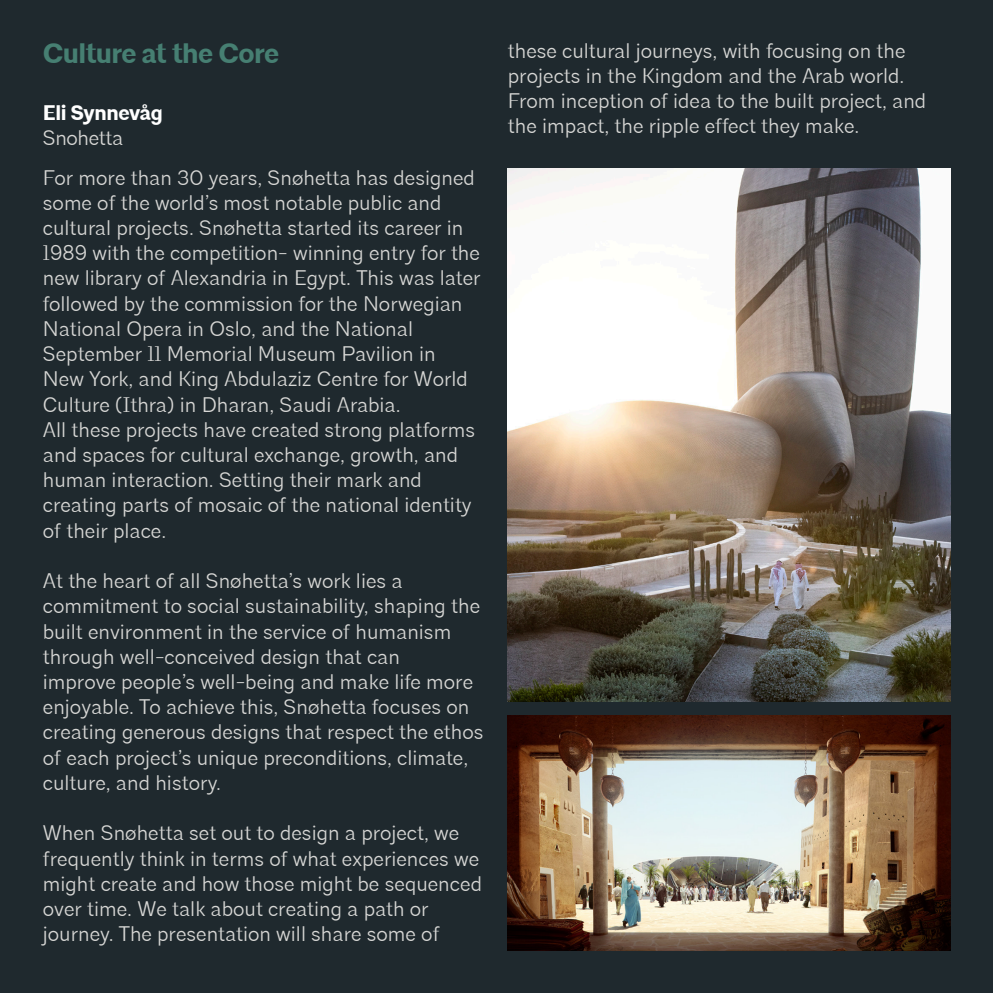
<style>
.page{position:relative;width:993px;height:993px;background:#fff}
.page>*{position:absolute;margin:0;border:0;box-sizing:border-box;transform-origin:0 0}
.t1{font:700 28px "Architype";letter-spacing:-.02em;color:#467f72}
.t2{font:300 21px/25.2px "Architype";color:#d7d7d5}
.t3{font:700 21px "Architype";letter-spacing:-.02em;color:#fff}
.t4{font:300 21px "Architype";letter-spacing:-.02em;color:#d7d7d5}
</style>
<div class="page">
<div style="left:0;top:0;width:992px;height:992px;background:#1f292e"></div>
<img style="left:507px;top:169px;width:443px;height:532px">
<img style="left:507px;top:715px;width:443px;height:235px">
<p class="t1" style="left:43px;top:36px;width:238px">Culture at the Core</p>
<p class="t3" style="left:43px;top:100px;width:121px">Eli Synnevåg</p>
<p class="t4" style="left:43px;top:125px;width:82px">Snohetta</p>
<p class="t2" style="left:43px;top:164px;width:439px">For more than 30 years, Snøhetta has designed some of the world’s most notable public and cultural projects. Snøhetta started its career in 1989 with the competition- winning entry for the new library of Alexandria in Egypt. This was later followed by the commission for the Norwegian National Opera in Oslo, and the National September 11 Memorial Museum Pavilion in New York, and King Abdulaziz Centre for World Culture (Ithra) in Dharan, Saudi Arabia.</p>
<p class="t2" style="left:43px;top:416px;width:433px">All these projects have created strong platforms and spaces for cultural exchange, growth, and human interaction. Setting their mark and creating parts of mosaic of the national identity of their place.</p>
<p class="t2" style="left:43px;top:567px;width:442px">At the heart of all Snøhetta’s work lies a commitment to social sustainability, shaping the built environment in the service of humanism through well-conceived design that can<br>improve people’s well-being and make life more enjoyable. To achieve this, Snøhetta focuses on creating generous designs that respect the ethos of each project’s unique preconditions, climate, culture, and history.</p>
<p class="t2" style="left:43px;top:819px;width:440px">When Snøhetta set out to design a project, we frequently think in terms of what experiences we might create and how those might be sequenced over time. We talk about creating a path or journey. The presentation will share some of</p>
<p class="t2" style="left:507px;top:38px;width:420px">these cultural journeys, with focusing on the projects in the Kingdom and the Arab world.<br>From inception of idea to the built project, and the impact, the ripple effect they make.</p>
</div>
